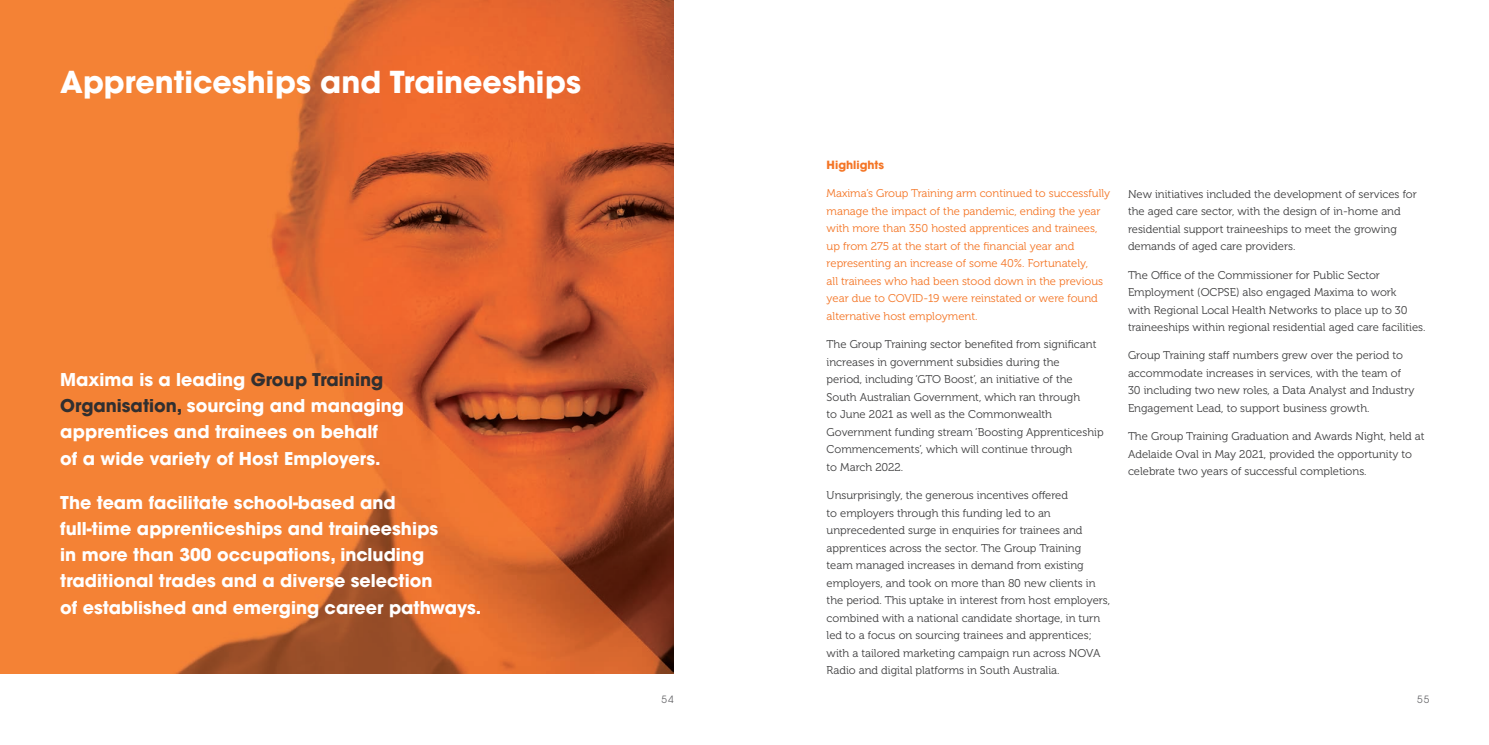
<style>
.page{position:relative;width:1489px;height:745px;background:#fff}
.page>*{position:absolute;margin:0;border:0;box-sizing:border-box;transform-origin:0 0}
.t1{font:700 30px "ITC Avant Garde Pro";color:#fff}
.t2{font:700 17.5px/26.2px "ITC Avant Garde Pro";color:#fff}
.t3{font:11.25px/17.5px "Museo 300";color:#3e3e3f}
.t4{font:11.25px/17.5px "Museo 300";color:#f47525}
.t5{font:700 11.25px "ITC Avant Garde Pro";color:#f47525}
.t6{font:10px "ITC Avant Garde Pro";color:#69696c}
.s1{color:#312f30}
</style>
<div class="page">
<img style="left:0;top:0;width:673px;height:673px">
<h1 class="t1" style="left:60px;top:62px;width:522px">Apprenticeships and Traineeships</h1>
<h2 class="t2" style="left:60px;top:366px;width:345px">Maxima is a leading <span class="s1">Group Training Organisation,</span> sourcing and managing apprentices and trainees on behalf<br>of a wide variety of Host Employers.</h2>
<h2 class="t2" style="left:60px;top:488px;width:422px">The team facilitate school-based and<br>full-time apprenticeships and traineeships<br>in more than 300 occupations, including traditional trades and a diverse selection<br>of established and emerging career pathways.</h2>
<p class="t5" style="left:826px;top:157px;width:59px">Highlights</p>
<p class="t4" style="left:826px;top:185px;width:285px">Maxima’s Group Training arm continued to successfully manage the impact of the pandemic, ending the year with more than 350 hosted apprentices and trainees, up from 275 at the start of the financial year and representing an increase of some 40%. Fortunately,<br>all trainees who had been stood down in the previous year due to COVID-19 were reinstated or were found alternative host employment.</p>
<p class="t3" style="left:826px;top:335px;width:278px">The Group Training sector benefited from significant increases in government subsidies during the<br>period, including ‘GTO Boost’, an initiative of the South Australian Government, which ran through<br>to June 2021 as well as the Commonwealth Government funding stream ‘Boosting Apprenticeship Commencements’, which will continue through<br>to March 2022.</p>
<p class="t3" style="left:826px;top:486px;width:285px">Unsurprisingly, the generous incentives offered<br>to employers through this funding led to an unprecedented surge in enquiries for trainees and apprentices across the sector. The Group Training team managed increases in demand from existing employers, and took on more than 80 new clients in the period. This uptake in interest from host employers, combined with a national candidate shortage, in turn led to a focus on sourcing trainees and apprentices; with a tailored marketing campaign run across NOVA Radio and digital platforms in South Australia.</p>
<p class="t3" style="left:1127px;top:185px;width:290px">New initiatives included the development of services for the aged care sector, with the design of in-home and residential support traineeships to meet the growing demands of aged care providers.</p>
<p class="t3" style="left:1127px;top:266px;width:299px">The Office of the Commissioner for Public Sector Employment (OCPSE) also engaged Maxima to work<br>with Regional Local Health Networks to place up to 30 traineeships within regional residential aged care facilities.</p>
<p class="t3" style="left:1127px;top:347px;width:288px">Group Training staff numbers grew over the period to accommodate increases in services, with the team of 30 including two new roles, a Data Analyst and Industry Engagement Lead, to support business growth.</p>
<p class="t3" style="left:1127px;top:427px;width:298px">The Group Training Graduation and Awards Night, held at<br>Adelaide Oval in May 2021, provided the opportunity to celebrate two years of successful completions.</p>
<p class="t6" style="left:661px;top:692px;width:14px">54</p>
<p class="t6" style="left:1416px;top:692px;width:14px">55</p>
</div>
